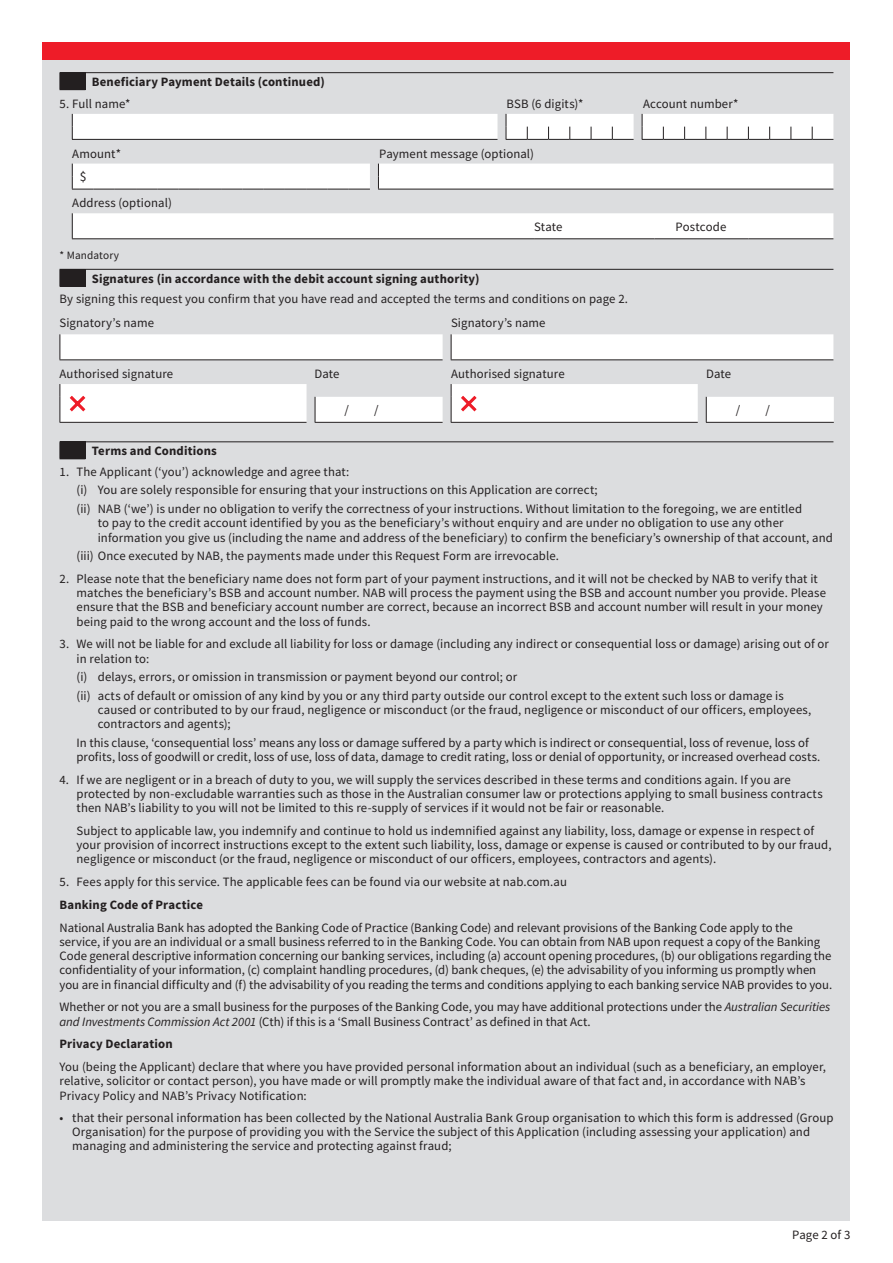
<style>
.page{position:relative;width:893px;height:1263px;background:#fff}
.page>*{position:absolute;margin:0;border:0;box-sizing:border-box;transform-origin:0 0}
.t1{font:13.5px "Source Sans Pro";color:#231f20}
.t2{font:12.75px/14.2px "Source Sans Pro";letter-spacing:.005em;color:#231f20}
.t3{font:700 12.75px "Source Sans Pro";letter-spacing:.015em;color:#231f20}
.t4{font:11.25px "Source Sans Pro";letter-spacing:.01em;color:#231f20}
.s1{font-style:italic}
</style>
<div class="page">
<div style="left:43px;top:43px;width:807px;height:17px;background:#ee1c28"></div>
<div style="left:43px;top:60px;width:807px;height:1160px;background:#dcdddf"></div>
<svg style="left:60px;top:72px;width:25px;height:18px"></svg>
<hr style="left:85px;top:72px;width:748px;height:1px;background:#231f20">
<svg style="left:72px;top:114px;width:761px;height:26px;background:#f3f3f3"></svg>
<svg style="left:72px;top:164px;width:761px;height:26px;background:#f5f5f5"></svg>
<div style="left:72px;top:213px;width:761px;height:25px;background:#fff"></div>
<hr style="left:72px;top:238px;width:462px;height:1px;background:#231f20">
<hr style="left:534px;top:238px;width:120px;height:1px;background:#231f20">
<hr style="left:654px;top:238px;width:94px;height:1px;background:#231f20">
<hr style="left:748px;top:238px;width:85px;height:1px;background:#231f20">
<svg style="left:60px;top:269px;width:25px;height:18px"></svg>
<hr style="left:85px;top:269px;width:748px;height:1px;background:#231f20">
<svg style="left:60px;top:334px;width:773px;height:26px;background:#fafafb"></svg>
<hr style="left:451px;top:359px;width:382px;height:1px;background:#231f20">
<hr style="left:60px;top:422px;width:247px;height:1px;background:#231f20">
<hr style="left:451px;top:422px;width:247px;height:1px;background:#231f20">
<hr style="left:315px;top:422px;width:128px;height:1px;background:#231f20">
<hr style="left:706px;top:422px;width:128px;height:1px;background:#231f20">
<svg style="left:60px;top:441px;width:25px;height:18px"></svg>
<hr style="left:85px;top:441px;width:748px;height:1px;background:#231f20">
<svg style="left:60px;top:384px;width:774px;height:38px"></svg>
<p class="t3" style="left:92px;top:73px;width:235px">Beneficiary Payment Details (continued)</p>
<p class="t2" style="left:60px;top:96px;width:73px">5. Full name*</p>
<p class="t2" style="left:507px;top:96px;width:78px">BSB (6 digits)*</p>
<p class="t2" style="left:643px;top:96px;width:97px">Account number*</p>
<p class="t2" style="left:72px;top:146px;width:50px">Amount*</p>
<p class="t2" style="left:379px;top:146px;width:157px">Payment message (optional)</p>
<p class="t1" style="left:80px;top:168px;width:8px">$</p>
<p class="t2" style="left:72px;top:196px;width:101px">Address (optional)</p>
<p class="t2" style="left:534px;top:219px;width:30px">State</p>
<p class="t2" style="left:676px;top:219px;width:52px">Postcode</p>
<p class="t4" style="left:60px;top:248px;width:61px">* Mandatory</p>
<p class="t3" style="left:92px;top:270px;width:389px">Signatures (in accordance with the debit account signing authority)</p>
<p class="t2" style="left:60px;top:287px;width:570px;line-height:23.9px">By signing this request you confirm that you have read and accepted the terms and conditions on page 2.<br>Signatory’s name</p>
<p class="t2" style="left:451px;top:316px;width:96px">Signatory’s name</p>
<p class="t2" style="left:60px;top:367px;width:115px">Authorised signature</p>
<p class="t2" style="left:315px;top:367px;width:27px">Date</p>
<p class="t2" style="left:451px;top:367px;width:115px">Authorised signature</p>
<p class="t2" style="left:706px;top:367px;width:27px">Date</p>
<p class="t2" style="left:345px;top:403px;width:6px">/</p>
<p class="t2" style="left:374px;top:403px;width:6px">/</p>
<p class="t2" style="left:736px;top:403px;width:6px">/</p>
<p class="t2" style="left:765px;top:403px;width:6px">/</p>
<p class="t3" style="left:92px;top:442px;width:127px">Terms and Conditions</p>
<p class="t2" style="left:77px;top:462px;width:727px;line-height:18.5px;text-indent:-17px">1. The Applicant (‘you’) acknowledge and agree that:<br>(i) You are solely responsible for ensuring that your instructions on this Application are correct;<br>(ii) NAB (‘we’) is under no obligation to verify the correctness of your instructions. Without limitation to the foregoing, we are entitled</p>
<p class="t2" style="left:98px;top:516px;width:737px">to pay to the credit account identified by you as the beneficiary’s without enquiry and are under no obligation to use any other information you give us (including the name and address of the beneficiary) to confirm the beneficiary’s ownership of that account, and</p>
<p class="t2" style="left:77px;top:549px;width:484px">(iii) Once executed by NAB, the payments made under this Request Form are irrevocable.</p>
<p class="t2" style="left:77px;top:571px;width:751px;text-indent:-17px">2. Please note that the beneficiary name does not form part of your payment instructions, and it will not be checked by NAB to verify that it matches the beneficiary’s BSB and account number. NAB will process the payment using the BSB and account number you provide. Please ensure that the BSB and beneficiary account number are correct, because an incorrect BSB and account number will result in your money being paid to the wrong account and the loss of funds.</p>
<p class="t2" style="left:77px;top:637px;width:754px;text-indent:-17px">3. We will not be liable for and exclude all liability for loss or damage (including any indirect or consequential loss or damage) arising out of or in relation to:</p>
<p class="t2" style="left:77px;top:667px;width:709px;line-height:18.5px">(i) delays, errors, or omission in transmission or payment beyond our control; or<br>(ii) acts of default or omission of any kind by you or any third party outside our control except to the extent such loss or damage is</p>
<p class="t2" style="left:98px;top:702px;width:715px">caused or contributed to by our fraud, negligence or misconduct (or the fraud, negligence or misconduct of our officers, employees, contractors and agents);</p>
<p class="t2" style="left:77px;top:735px;width:745px">In this clause, ‘consequential loss’ means any loss or damage suffered by a party which is indirect or consequential, loss of revenue, loss of profits, loss of goodwill or credit, loss of use, loss of data, damage to credit rating, loss or denial of opportunity, or increased overhead costs.</p>
<p class="t2" style="left:77px;top:772px;width:748px;text-indent:-17px">4. If we are negligent or in a breach of duty to you, we will supply the services described in these terms and conditions again. If you are protected by non-excludable warranties such as those in the Australian consumer law or protections applying to small business contracts then NAB’s liability to you will not be limited to this re-supply of services if it would not be fair or reasonable.</p>
<p class="t2" style="left:77px;top:823px;width:757px">Subject to applicable law, you indemnify and continue to hold us indemnified against any liability, loss, damage or expense in respect of your provision of incorrect instructions except to the extent such liability, loss, damage or expense is caused or contributed to by our fraud, negligence or misconduct (or the fraud, negligence or misconduct of our officers, employees, contractors and agents).</p>
<p class="t2" style="left:60px;top:875px;width:509px">5. Fees apply for this service. The applicable fees can be found via our website at nab.com.au</p>
<p class="t3" style="left:60px;top:896px;width:145px">Banking Code of Practice</p>
<p class="t2" style="left:60px;top:920px;width:774px">National Australia Bank has adopted the Banking Code of Practice (Banking Code) and relevant provisions of the Banking Code apply to the service, if you are an individual or a small business referred to in the Banking Code. You can obtain from NAB upon request a copy of the Banking Code general descriptive information concerning our banking services, including (a) account opening procedures, (b) our obligations regarding the confidentiality of your information, (c) complaint handling procedures, (d) bank cheques, (e) the advisability of you informing us promptly when you are in financial difficulty and (f) the advisability of you reading the terms and conditions applying to each banking service NAB provides to you.</p>
<p class="t2" style="left:60px;top:1000px;width:772px">Whether or not you are a small business for the purposes of the Banking Code, you may have additional protections under the <span class="s1">Australian Securities and Investments Commission Act 2001</span> (Cth) if this is a ‘Small Business Contract’ as defined in that Act.</p>
<p class="t3" style="left:60px;top:1035px;width:115px">Privacy Declaration</p>
<p class="t2" style="left:60px;top:1060px;width:768px">You (being the Applicant) declare that where you have provided personal information about an individual (such as a beneficiary, an employer, relative, solicitor or contact person), you have made or will promptly make the individual aware of that fact and, in accordance with NAB’s<br>Privacy Policy and NAB’s Privacy Notification:</p>
<p class="t2" style="left:72px;top:1111px;width:763px;text-indent:-13px">• that their personal information has been collected by the National Australia Bank Group organisation to which this form is addressed (Group<br>Organisation) for the purpose of providing you with the Service the subject of this Application (including assessing your application) and managing and administering the service and protecting against fraud;</p>
<p class="t2" style="left:792px;top:1227px;width:60px">Page 2 of 3</p>
</div>
